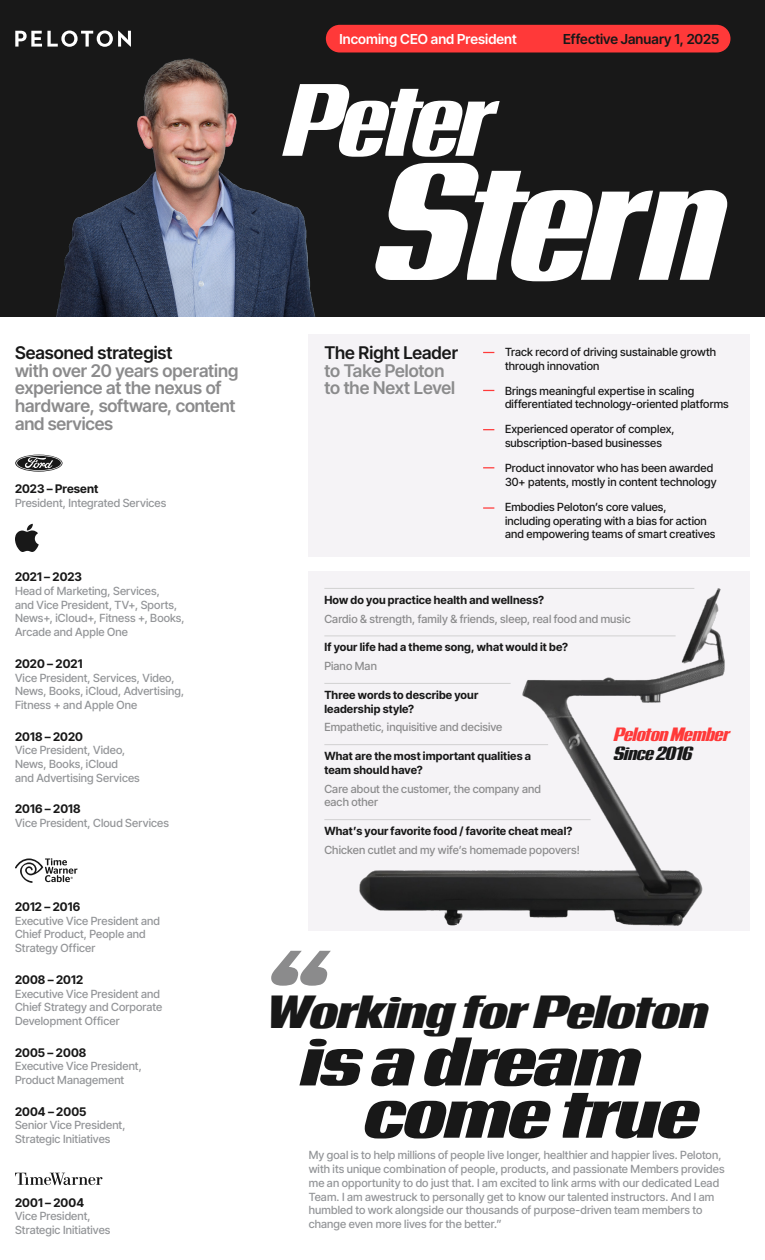
<style>
.page{position:relative;width:765px;height:1260px;background:#fff}
.page>*{position:absolute;margin:0;border:0;box-sizing:border-box;transform-origin:0 0}
.t1{font:italic 700 164.88px "Peloton Flex";letter-spacing:-.015em;color:#fff}
.Body{font:italic 800 124.25px "Peloton Flex";color:#8b8b8c}
.t2{font:italic 700 101.38px "Peloton Flex";letter-spacing:-.02em;color:#fff}
.t3{font:italic 800 67.75px "Peloton Flex";letter-spacing:-.005em;color:#181818}
.t4{font:italic 800 45.12px "Peloton Flex";letter-spacing:-.01em;color:#181818}
.t5{font:italic 700 18.75px/18.8px "Peloton Flex";letter-spacing:-.005em;color:#ff3939}
.t6{font:600 17.5px/17.8px "Inter Tight";letter-spacing:-.005em;color:#8b8b8c}
.t7{font:600 17.5px "Inter Tight";color:#181818}
.t8{font:600 13.75px "Inter Tight";letter-spacing:.005em;color:#fff}
.t9{font:600 13.75px "Inter Tight";letter-spacing:.005em;color:#181818}
.Timeline_Title{font:700 11.88px "Inter Tight";letter-spacing:.005em;color:#181818}
.Body-2{font:500 11.25px/13.8px "Inter Tight";letter-spacing:.01em;color:#939598}
.Body-3{font:500 11.25px/13.8px "Inter Tight";letter-spacing:.01em;color:#181818}
.Get_to_Know-_Q{font:700 11.25px/13.8px "Inter Tight";letter-spacing:.01em;color:#181818}
.Get_to_know-_A{font:500 11.25px/13.8px "Inter Tight";letter-spacing:.01em;color:#8b8b8c}
.s1{color:#181818}
</style>
<div class="page">
<div style="left:0;top:0;width:765px;height:317px;background:#181818"></div>
<div style="left:309px;top:334px;width:441px;height:222px;background:#f5f3f6"></div>
<svg style="left:15px;top:31px;width:116px;height:16px"></svg>
<svg style="left:15px;top:455px;width:48px;height:17px"></svg>
<svg style="left:15px;top:524px;width:24px;height:28px"></svg>
<svg style="left:15px;top:858px;width:63px;height:25px"></svg>
<div style="left:326px;top:25px;width:405px;height:27px;background:#ff3939;border-radius:14px"></div>
<div style="left:309px;top:571px;width:441px;height:360px;background:#f5f3f6"></div>
<img style="left:326px;top:588px;width:399px;height:338px">
<svg style="left:483px;top:507px;width:11px;height:2px"></svg>
<img style="left:56px;top:58px;width:260px;height:259px">
<hr style="left:324px;top:588px;width:370px;height:1px;background:#d1d1d1">
<hr style="left:324px;top:635px;width:352px;height:1px;background:#d1d1d1">
<hr style="left:324px;top:683px;width:187px;height:1px;background:#d1d1d1">
<hr style="left:324px;top:744px;width:224px;height:1px;background:#d1d1d1">
<hr style="left:324px;top:819px;width:267px;height:1px;background:#d1d1d1">
<svg style="left:15px;top:1173px;width:88px;height:12px"></svg>
<h2 class="t7" style="left:15px;top:340px;width:159px">Seasoned strategist</h2>
<h2 class="t6" style="left:15px;top:361px;width:225px">with over 20 years operating experience at the nexus of hardware, software, content and services</h2>
<p class="Timeline_Title" style="left:15px;top:480px;width:85px">2023 – Present</p>
<p class="Body-2" style="left:15px;top:496px;width:153px">President, Integrated Services</p>
<p class="Timeline_Title" style="left:15px;top:568px;width:69px">2021 – 2023</p>
<p class="Body-2" style="left:15px;top:584px;width:171px">Head of Marketing, Services,<br>and Vice President, TV+, Sports,<br>News+, iCloud+, Fitness +, Books,<br>Arcade and Apple One</p>
<p class="Timeline_Title" style="left:15px;top:655px;width:69px">2020 – 2021</p>
<p class="Body-2" style="left:15px;top:670px;width:171px">Vice President, Services, Video,<br>News, Books, iCloud, Advertising,<br>Fitness + and Apple One</p>
<p class="Timeline_Title" style="left:15px;top:727px;width:70px">2018 – 2020</p>
<p class="Body-2" style="left:15px;top:743px;width:126px">Vice President, Video,<br>News, Books, iCloud<br>and Advertising Services</p>
<p class="Timeline_Title" style="left:15px;top:800px;width:67px">2016 – 2018</p>
<p class="Body-2" style="left:15px;top:816px;width:155px">Vice President, Cloud Services</p>
<p class="Timeline_Title" style="left:15px;top:898px;width:67px">2012 – 2016</p>
<p class="Body-2" style="left:15px;top:913px;width:147px">Executive Vice President and<br>Chief Product, People and<br>Strategy Officer</p>
<p class="Timeline_Title" style="left:15px;top:971px;width:70px">2008 – 2012</p>
<p class="Body-2" style="left:15px;top:986px;width:149px">Executive Vice President and<br>Chief Strategy and Corporate<br>Development Officer</p>
<p class="Timeline_Title" style="left:15px;top:1043px;width:73px">2005 – 2008</p>
<p class="Body-2" style="left:15px;top:1059px;width:128px">Executive Vice President,<br>Product Management</p>
<p class="Timeline_Title" style="left:15px;top:1102px;width:73px">2004 – 2005</p>
<p class="Body-2" style="left:15px;top:1118px;width:112px">Senior Vice President,<br>Strategic Initiatives</p>
<p class="Timeline_Title" style="left:15px;top:1193px;width:71px">2001 – 2004</p>
<p class="Body-2" style="left:15px;top:1209px;width:97px">Vice President,<br>Strategic Initiatives</p>
<h2 class="t8" style="left:339px;top:29px;width:179px">Incoming CEO and President</h2>
<h2 class="t9" style="left:563px;top:29px;width:158px">Effective January 1, 2025</h2>
<h1 class="t2" style="left:286px;top:67px;width:210px">Peter</h1>
<h1 class="t1" style="left:379px;top:135px;width:346px">Stern</h1>
<h2 class="t6" style="left:324px;top:343px;width:135px"><span class="s1">The Right Leader </span>to Take Peloton to the Next Level</h2>
<p class="Body-3" style="left:505px;top:345px;width:213px">Track record of driving sustainable growth through innovation</p>
<p class="Body-3" style="left:505px;top:383px;width:225px">Brings meaningful expertise in scaling differentiated technology-oriented platforms</p>
<p class="Body-3" style="left:505px;top:422px;width:171px">Experienced operator of complex, subscription-based businesses</p>
<p class="Body-3" style="left:505px;top:461px;width:213px">Product innovator who has been awarded<br>30+ patents, mostly in content technology</p>
<p class="Body-3" style="left:505px;top:500px;width:212px">Embodies Peloton’s core values,<br>including operating with a bias for action and empowering teams of smart creatives</p>
<p class="Get_to_Know-_Q" style="left:324px;top:593px;width:221px">How do you practice health and wellness?</p>
<p class="Get_to_know-_A" style="left:324px;top:611px;width:308px">Cardio &amp; strength, family &amp; friends, sleep, real food and music</p>
<p class="Get_to_Know-_Q" style="left:324px;top:640px;width:245px">If your life had a theme song, what would it be?</p>
<p class="Get_to_know-_A" style="left:324px;top:659px;width:54px">Piano Man</p>
<p class="Get_to_Know-_Q" style="left:324px;top:688px;width:155px">Three words to describe your leadership style?</p>
<p class="Get_to_know-_A" style="left:324px;top:720px;width:180px">Empathetic, inquisitive and decisive</p>
<p class="Get_to_Know-_Q" style="left:324px;top:749px;width:208px">What are the most important qualities a team should have?</p>
<p class="Get_to_know-_A" style="left:324px;top:781px;width:218px">Care about the customer, the company and each other</p>
<p class="Get_to_Know-_Q" style="left:324px;top:824px;width:250px">What’s your favorite food / favorite cheat meal?</p>
<p class="Get_to_know-_A" style="left:324px;top:843px;width:257px">Chicken cutlet and my wife’s homemade popovers!</p>
<h1 class="t5" style="left:614px;top:726px;width:117px">Peloton Member<br><span class="s1">Since 2016</span></h1>
<p class="Body" style="left:262px;top:928px;width:60px">“</p>
<h1 class="t4" style="left:266px;top:988px;width:444px">Working for Peloton</h1>
<h1 class="t3" style="left:302px;top:1025px;width:340px">is a dream</h1>
<h1 class="t3" style="left:365px;top:1077px;width:335px">come true</h1>
<p class="Body-2" style="left:309px;top:1148px;width:417px">My goal is to help millions of people live longer, healthier and happier lives. Peloton, with its unique combination of people, products, and passionate Members provides me an opportunity to do just that. I am excited to link arms with our dedicated Lead Team. I am awestruck to personally get to know our talented instructors. And I am humbled to work alongside our thousands of purpose-driven team members to change even more lives for the better.”</p>
</div>
